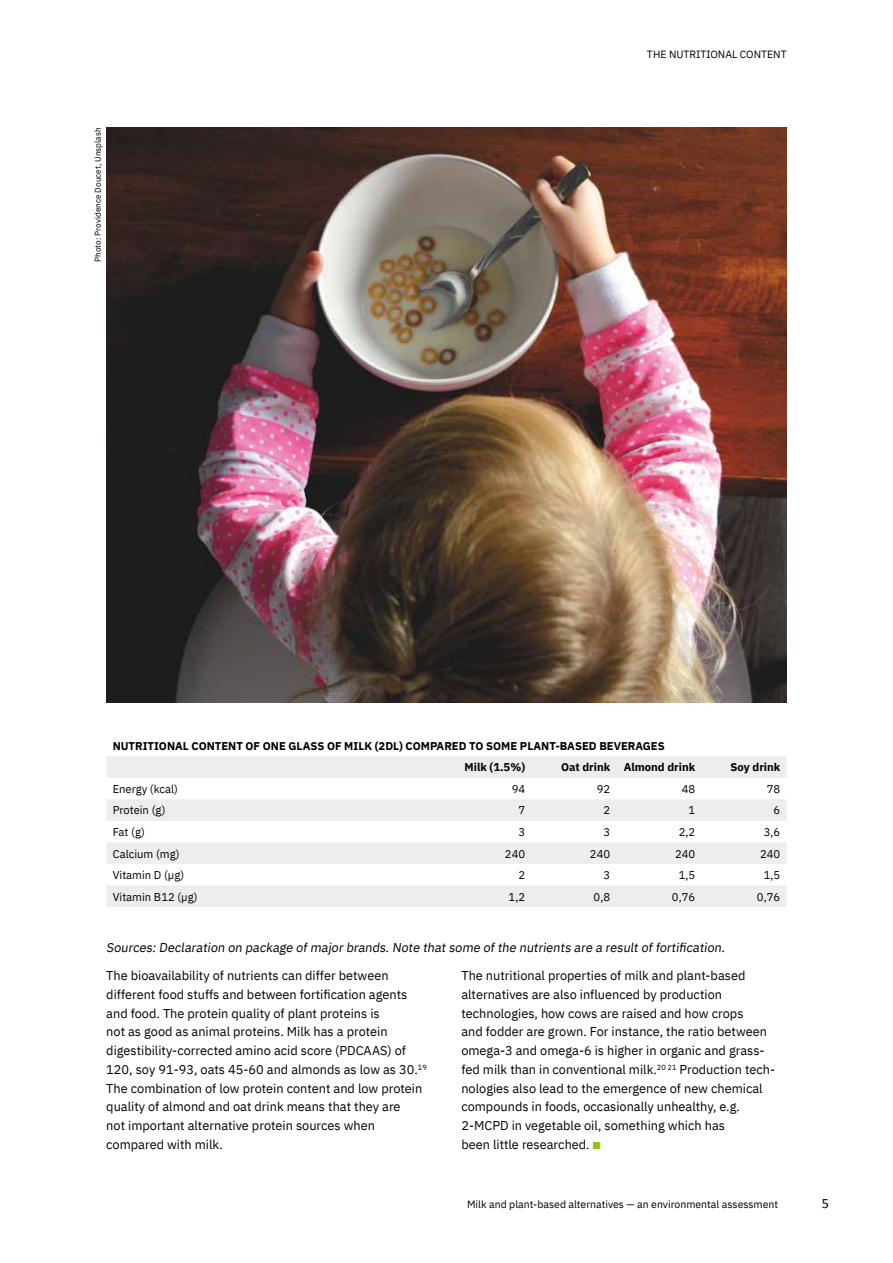
<style>
.page{position:relative;width:893px;height:1263px;background:#fff}
.page>*{position:absolute;margin:0;border:0;box-sizing:border-box;transform-origin:0 0}
.t1{font:14.25px "Calibri";color:#000}
.t2{font:12.75px/18.8px "IBM Plex Sans";color:#000}
.Tabell_-_Bröd{font:11.25px "IBM Plex Sans";color:#000}
.Tabell_-_Rubbe{font:700 11.25px "IBM Plex Sans";color:#000}
.Tabell_-_Bröd-2{font:700 11.25px "IBM Plex Sans";color:#000}
.t3{font:10.5px "IBM Plex Sans";color:#000}
.t4{font:8.25px "IBM Plex Sans";color:#000}
.s1{color:#95c11f}
</style>
<div class="page">
<svg style="left:106px;top:756px;width:681px;height:151px;fill:#ededed"></svg>
<img style="left:106px;top:128px;width:681px;height:575px">
<p class="t4" style="left:91px;top:262px;width:136px;rotate:-90deg">Photo: Providence Doucet, Unsplash</p>
<p class="t3" style="left:647px;top:46px;width:30px">The nut</p>
<p class="t3" style="left:690px;top:46px;width:36px">ritional</p>
<p class="t3" style="left:740px;top:46px;width:22px">content</p>
<h1 class="Tabell_-_Rubbe" style="left:113px;top:737px;width:554px">NUTRITIONAL CONTENT OF ONE GLASS OF MILK (2DL) COMPARED TO SOME PLANT-BASED BEVERAGES</h1>
<p class="Tabell_-_Bröd-2" style="left:465px;top:758px;width:62px">Milk (1.5%)</p>
<p class="Tabell_-_Bröd-2" style="left:561px;top:758px;width:51px">Oat drink</p>
<p class="Tabell_-_Bröd-2" style="left:624px;top:758px;width:73px">Almond drink</p>
<p class="Tabell_-_Bröd-2" style="left:731px;top:758px;width:51px">Soy drink</p>
<p class="Tabell_-_Bröd" style="left:113px;top:780px;width:67px">Energy (kcal)</p>
<p class="Tabell_-_Bröd" style="left:512px;top:780px;width:15px">94</p>
<p class="Tabell_-_Bröd" style="left:597px;top:780px;width:15px">92</p>
<p class="Tabell_-_Bröd" style="left:682px;top:780px;width:15px">48</p>
<p class="Tabell_-_Bröd" style="left:767px;top:780px;width:15px">78</p>
<p class="Tabell_-_Bröd" style="left:113px;top:802px;width:54px">Protein (g)</p>
<p class="Tabell_-_Bröd" style="left:518px;top:802px;width:8px">7</p>
<p class="Tabell_-_Bröd" style="left:603px;top:802px;width:8px">2</p>
<p class="Tabell_-_Bröd" style="left:688px;top:802px;width:8px">1</p>
<p class="Tabell_-_Bröd" style="left:773px;top:802px;width:8px">6</p>
<p class="Tabell_-_Bröd" style="left:113px;top:823px;width:34px">Fat (g)</p>
<p class="Tabell_-_Bröd" style="left:518px;top:823px;width:8px">3</p>
<p class="Tabell_-_Bröd" style="left:603px;top:823px;width:8px">3</p>
<p class="Tabell_-_Bröd" style="left:679px;top:823px;width:18px">2,2</p>
<p class="Tabell_-_Bröd" style="left:764px;top:823px;width:18px">3,6</p>
<p class="Tabell_-_Bröd" style="left:113px;top:845px;width:68px">Calcium (mg)</p>
<p class="Tabell_-_Bröd" style="left:505px;top:845px;width:22px">240</p>
<p class="Tabell_-_Bröd" style="left:590px;top:845px;width:22px">240</p>
<p class="Tabell_-_Bröd" style="left:675px;top:845px;width:22px">240</p>
<p class="Tabell_-_Bröd" style="left:760px;top:845px;width:22px">240</p>
<p class="Tabell_-_Bröd" style="left:113px;top:866px;width:73px">Vitamin D (µg)</p>
<p class="Tabell_-_Bröd" style="left:518px;top:866px;width:8px">2</p>
<p class="Tabell_-_Bröd" style="left:603px;top:866px;width:8px">3</p>
<p class="Tabell_-_Bröd" style="left:679px;top:866px;width:18px">1,5</p>
<p class="Tabell_-_Bröd" style="left:764px;top:866px;width:18px">1,5</p>
<p class="Tabell_-_Bröd" style="left:113px;top:888px;width:87px">Vitamin B12 (µg)</p>
<p class="Tabell_-_Bröd" style="left:509px;top:888px;width:18px">1,2</p>
<p class="Tabell_-_Bröd" style="left:594px;top:888px;width:18px">0,8</p>
<p class="Tabell_-_Bröd" style="left:672px;top:888px;width:25px">0,76</p>
<p class="Tabell_-_Bröd" style="left:757px;top:888px;width:25px">0,76</p>
<p class="t2" style="left:106px;top:937px;width:623px">Sources:Declaration on package ofmajor brands.Note thatsome ofthe nutrients are a resultoffortification.</p>
<p class="t2" style="left:106px;top:965px;width:322px">The bioavailability of nutrients can differ between different food stuffs and between fortification agents and food. The protein quality of plant proteins is<br>not as good as animal proteins. Milk has a protein digestibility-corrected amino acid score (PDCAAS) of 120, soy 91-93, oats 45-60 and almonds as low as 30.<sup>19<br></sup>The combination of low protein content and low protein quality of almond and oat drink means that they are<br>not important alternative protein sources when compared with milk.</p>
<p class="t2" style="left:461px;top:965px;width:315px">The nutritional properties of milk and plant-based alternatives are also influenced by production technologies, how cows are raised and how crops<br>and fodder are grown. For instance, the ratio between omega-3 and omega-6 is higher in organic and grass&shy;fed milk than in conventional milk.<sup>20</sup> <sup>21</sup> Production tech&shy;nologies also lead to the emergence of new chemical compounds in foods, occasionally unhealthy, e.g.<br>2-MCPD in vegetable oil, something which has<br>been little researched. <span class="s1">■</span></p>
<p class="t3" style="left:467px;top:1196px;width:313px">Milk and plant-based alternatives — an environmental assessment</p>
<p class="t1" style="left:822px;top:1194px;width:9px">5</p>
</div>
